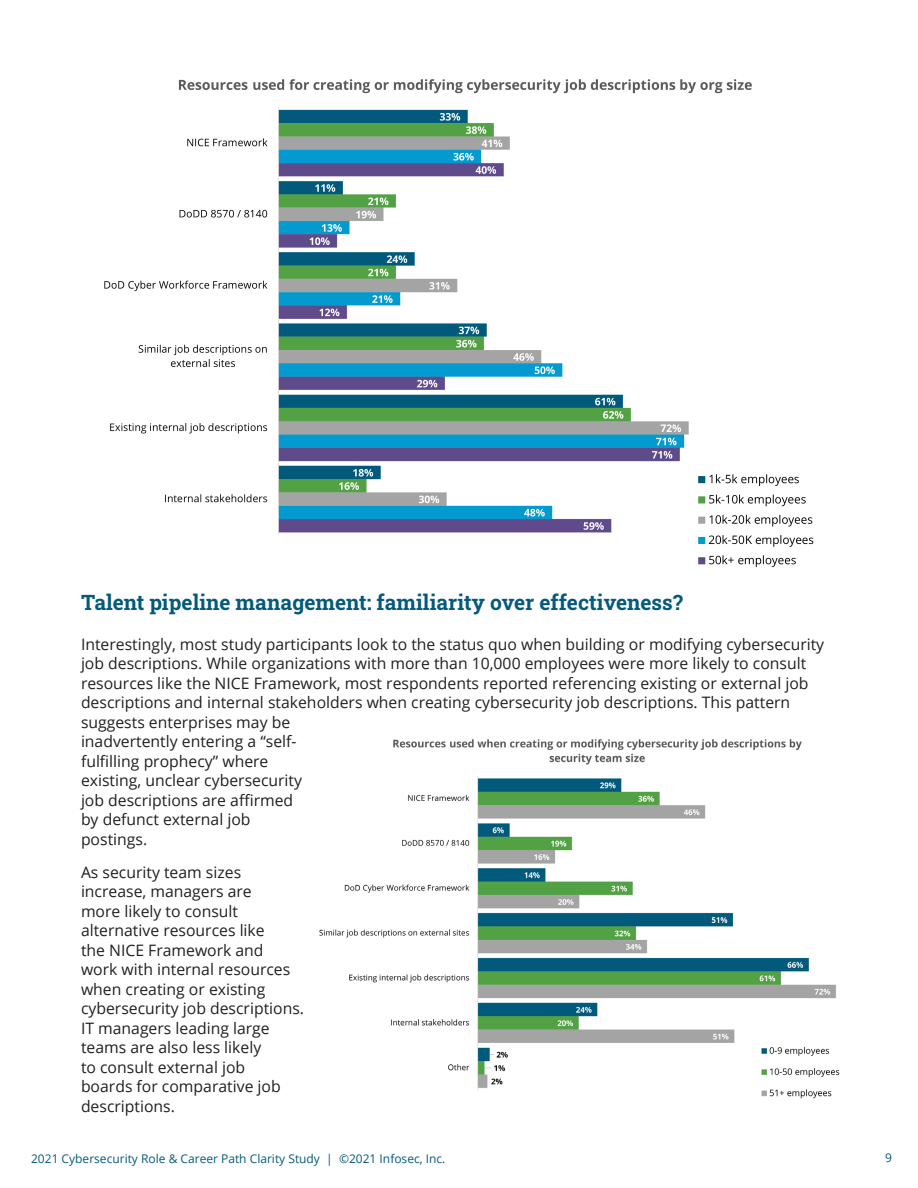
<style>
.page{position:relative;width:918px;height:1188px;background:#fff}
.page>*{position:absolute;margin:0;border:0;box-sizing:border-box;transform-origin:0 0}
.t1{font:21px "Roboto Slab";color:#055a7c}
.body{font:15.75px/19.5px "Open Sans";color:#231f20}
.t2{font:12px "Open Sans";color:#055a7c}
</style>
<div class="page">
<img style="left:104px;top:79px;width:710px;height:489px">
<img style="left:319px;top:739px;width:521px;height:360px">
<p class="t1" style="left:81px;top:588px;width:603px">Talent pipeline management: familiarity over effectiveness?</p>
<p class="body" style="left:81px;top:634px;width:745px">Interestingly, most study participants look to the status quo when building or modifying cybersecurity job descriptions. While organizations with more than 10,000 employees were more likely to consult resources like the NICE Framework, most respondents reported referencing existing or external job descriptions and internal stakeholders when creating cybersecurity job descriptions. This pattern suggests enterprises may be<br>inadvertently entering a “self-<br>fulfilling prophecy” where<br>existing, unclear cybersecurity<br>job descriptions are affirmed<br>by defunct external job<br>postings.</p>
<p class="body" style="left:81px;top:862px;width:225px">As security team sizes increase, managers are<br>more likely to consult alternative resources like<br>the NICE Framework and<br>work with internal resources when creating or existing cybersecurity job descriptions.<br>IT managers leading large teams are also less likely<br>to consult external job<br>boards for comparative job descriptions.</p>
<p class="t2" style="left:31px;top:1151px;width:416px">2021 Cybersecurity Role &amp; Career Path Clarity Study | ©2021 Infosec, Inc.</p>
<p class="t2" style="left:885px;top:1150px;width:8px">9</p>
</div>
